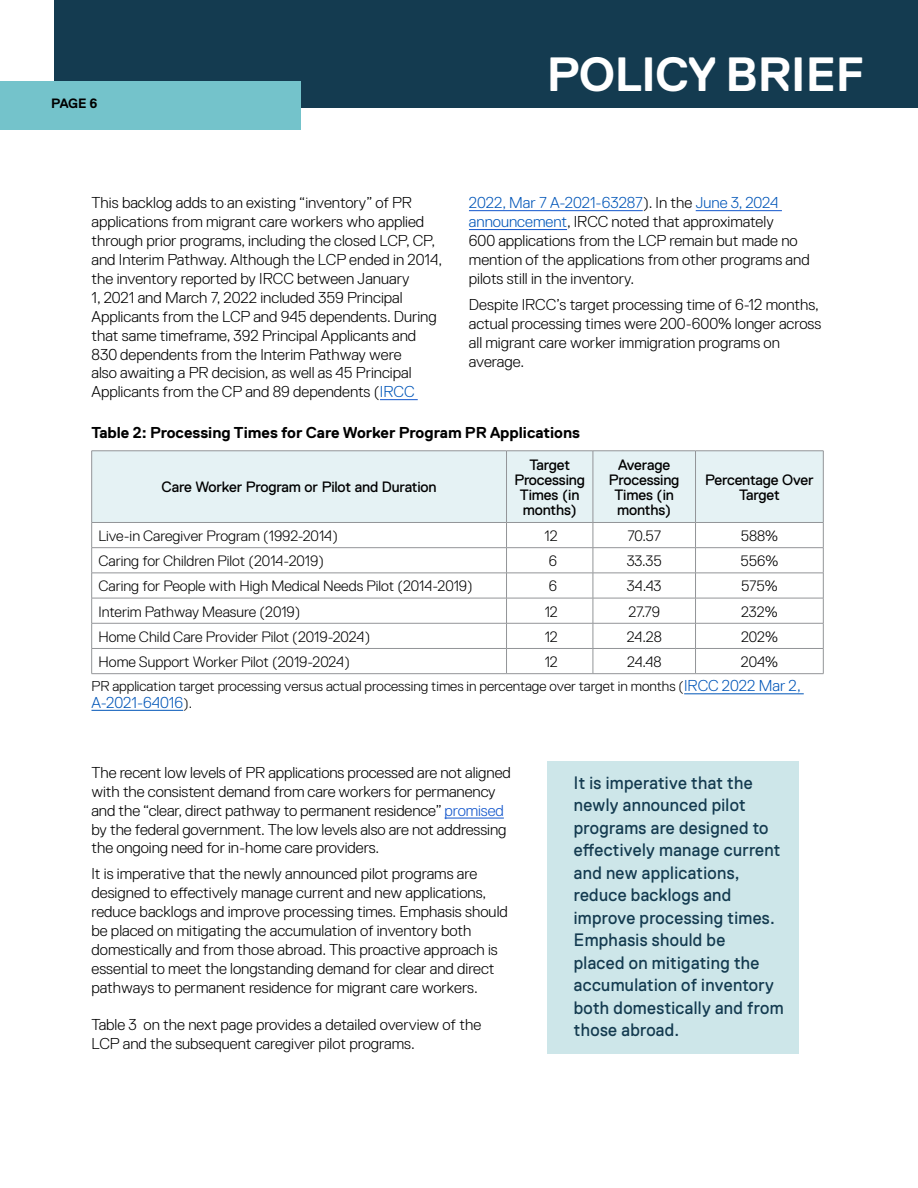
<style>
.page{position:relative;width:918px;height:1188px;background:#fff}
.page>*{position:absolute;margin:0;border:0;box-sizing:border-box;transform-origin:0 0}
.t1{font:700 48px "Replica Std";letter-spacing:-.01em;color:#fff}
.t2{font:18px/22.5px "Replica Std";letter-spacing:.02em;color:#143b50;scale:.95 1}
.t3{font:300 15.75px/18.9px "Replica Std";color:#000}
.t4{font:700 15.75px "Replica Std";color:#000}
.t5{font:300 15.75px "Replica Std";color:#0055b8}
.t6{font:300 15px "Replica Std";color:#000}
.t7{font:15px/15px "Replica Std";letter-spacing:-.01em;color:#000;text-align:center}
.t8{font:300 14.25px "Replica Std";color:#000}
.t9{font:700 13.5px "Replica Std";color:#000}
.s1{color:#0055b8}
.s2{font-size:15.75px;color:#0055b8}
.s3{font-size:14.25px;color:#000}
.s4{color:#15c}
</style>
<div class="page">
<div style="left:54px;top:0;width:864px;height:108px;background:#143b50"></div>
<div style="left:0;top:81px;width:301px;height:49px;background:#74c3cb"></div>
<hr style="left:380px;top:399px;width:38px;height:1px;background:#15c">
<hr style="left:445px;top:818px;width:59px;height:1px;background:#15c">
<hr style="left:469px;top:210px;width:174px;height:1px;background:#15c">
<hr style="left:696px;top:210px;width:86px;height:1px;background:#15c">
<hr style="left:469px;top:229px;width:98px;height:1px;background:#15c">
<hr style="left:684px;top:694px;width:120px;height:1px;background:#0055b8">
<hr style="left:92px;top:710px;width:91px;height:1px;background:#0055b8">
<div style="left:92px;top:452px;width:731px;height:70px;background:#e5f2f4"></div>
<hr style="left:506px;top:451px;width:1px;height:71px;background:#939598">
<hr style="left:593px;top:451px;width:1px;height:71px;background:#939598">
<hr style="left:695px;top:451px;width:1px;height:71px;background:#939598">
<hr style="left:92px;top:547px;width:415px;height:1px;background:#939598">
<hr style="left:507px;top:547px;width:86px;height:1px;background:#939598">
<hr style="left:593px;top:547px;width:103px;height:1px;background:#939598">
<hr style="left:696px;top:547px;width:127px;height:1px;background:#939598">
<hr style="left:92px;top:573px;width:415px;height:1px;background:#939598">
<hr style="left:507px;top:573px;width:86px;height:1px;background:#939598">
<hr style="left:593px;top:573px;width:103px;height:1px;background:#939598">
<hr style="left:696px;top:573px;width:127px;height:1px;background:#939598">
<hr style="left:92px;top:598px;width:415px;height:1px;background:#939598">
<hr style="left:507px;top:598px;width:86px;height:1px;background:#939598">
<hr style="left:593px;top:598px;width:103px;height:1px;background:#939598">
<hr style="left:696px;top:598px;width:127px;height:1px;background:#939598">
<hr style="left:92px;top:623px;width:415px;height:1px;background:#939598">
<hr style="left:507px;top:623px;width:86px;height:1px;background:#939598">
<hr style="left:593px;top:623px;width:103px;height:1px;background:#939598">
<hr style="left:696px;top:623px;width:127px;height:1px;background:#939598">
<hr style="left:92px;top:648px;width:415px;height:1px;background:#939598">
<hr style="left:507px;top:648px;width:86px;height:1px;background:#939598">
<svg style="left:506px;top:523px;width:1px;height:150px"></svg>
<hr style="left:593px;top:648px;width:103px;height:1px;background:#939598">
<svg style="left:593px;top:523px;width:1px;height:150px"></svg>
<hr style="left:696px;top:648px;width:127px;height:1px;background:#939598">
<svg style="left:695px;top:523px;width:1px;height:150px"></svg>
<hr style="left:92px;top:451px;width:415px;height:1px;background:#939598">
<hr style="left:91px;top:451px;width:1px;height:71px;background:#939598">
<hr style="left:507px;top:451px;width:86px;height:1px;background:#939598">
<hr style="left:593px;top:451px;width:103px;height:1px;background:#939598">
<hr style="left:696px;top:451px;width:127px;height:1px;background:#939598">
<hr style="left:823px;top:451px;width:1px;height:71px;background:#939598">
<hr style="left:92px;top:522px;width:415px;height:1px;background:#939598">
<hr style="left:507px;top:522px;width:86px;height:1px;background:#939598">
<hr style="left:593px;top:522px;width:103px;height:1px;background:#939598">
<hr style="left:696px;top:522px;width:127px;height:1px;background:#939598">
<svg style="left:91px;top:523px;width:1px;height:150px"></svg>
<svg style="left:823px;top:523px;width:1px;height:150px"></svg>
<hr style="left:92px;top:673px;width:415px;height:1px;background:#939598">
<hr style="left:507px;top:673px;width:86px;height:1px;background:#939598">
<hr style="left:593px;top:673px;width:103px;height:1px;background:#939598">
<hr style="left:696px;top:673px;width:127px;height:1px;background:#939598">
<div style="left:547px;top:761px;width:252px;height:293px;background:#cde6e9"></div>
<p class="t9" style="left:51px;top:96px;width:48px">PAGE 6</p>
<h1 class="t1" style="left:547px;top:48px;width:319px">POLICY BRIEF</h1>
<p class="t3" style="left:92px;top:193px;width:352px">This backlog adds to an existing “inventory” of PR applications from migrant care workers who applied through prior programs, including the closed LCP, CP, and Interim Pathway. Although the LCP ended in 2014, the inventory reported by IRCC between January<br>1, 2021 and March 7, 2022 included 359 Principal Applicants from the LCP and 945 dependents. During that same timeframe, 392 Principal Applicants and 830 dependents from the Interim Pathway were<br>also awaiting a PR decision, as well as 45 Principal Applicants from the CP and 89 dependents (<span class="s1">IRCC</span></p>
<p class="t3" style="left:469px;top:193px;width:342px"><span class="s1">2022, Mar 7 A-2021-63287</span>). In the <span class="s1">June 3, 2024 announcement</span>, IRCC noted that approximately<br>600 applications from the LCP remain but made no mention of the applications from other programs and pilots still in the inventory.</p>
<p class="t3" style="left:469px;top:295px;width:354px">Despite IRCC’s target processing time of 6-12 months, actual processing times were 200-600% longer across all migrant care worker immigration programs on average.</p>
<p class="t4" style="left:92px;top:423px;width:490px">Table 2: Processing Times for Care Worker Program PR Applications</p>
<p class="t7" style="left:162px;top:480px;width:277px">Care Worker Program or Pilot and Duration</p>
<p class="t7" style="left:514px;top:457px;width:72px">Target<br>Processing<br>Times (in months)</p>
<p class="t7" style="left:609px;top:457px;width:72px">Average<br>Processing<br>Times (in months)</p>
<p class="t7" style="left:705px;top:472px;width:110px">Percentage Over<br>Target</p>
<p class="t6" style="left:98px;top:527px;width:241px">Live-in Caregiver Program (1992-2014)</p>
<p class="t6" style="left:545px;top:527px;width:15px">12</p>
<p class="t6" style="left:627px;top:527px;width:35px">70.57</p>
<p class="t6" style="left:741px;top:527px;width:39px">588%</p>
<p class="t6" style="left:98px;top:553px;width:227px">Caring for Children Pilot (2014-2019)</p>
<p class="t6" style="left:549px;top:553px;width:10px">6</p>
<p class="t6" style="left:627px;top:553px;width:37px">33.35</p>
<p class="t6" style="left:740px;top:553px;width:39px">556%</p>
<p class="t6" style="left:98px;top:578px;width:376px">Caring for People with High Medical Needs Pilot (2014-2019)</p>
<p class="t6" style="left:549px;top:578px;width:10px">6</p>
<p class="t6" style="left:627px;top:578px;width:36px">34.43</p>
<p class="t6" style="left:741px;top:578px;width:38px">575%</p>
<p class="t6" style="left:98px;top:603px;width:203px">Interim Pathway Measure (2019)</p>
<p class="t6" style="left:545px;top:603px;width:15px">12</p>
<p class="t6" style="left:628px;top:603px;width:33px">27.79</p>
<p class="t6" style="left:741px;top:603px;width:38px">232%</p>
<p class="t6" style="left:99px;top:628px;width:273px">Home Child Care Provider Pilot (2019-2024)</p>
<p class="t6" style="left:545px;top:628px;width:15px">12</p>
<p class="t6" style="left:627px;top:628px;width:37px">24.28</p>
<p class="t6" style="left:741px;top:628px;width:38px">202%</p>
<p class="t6" style="left:99px;top:653px;width:253px">Home Support Worker Pilot (2019-2024)</p>
<p class="t6" style="left:545px;top:653px;width:15px">12</p>
<p class="t6" style="left:627px;top:653px;width:36px">24.48</p>
<p class="t6" style="left:741px;top:653px;width:39px">204%</p>
<p class="t8" style="left:92px;top:679px;width:711px">PR application target processing versus actual processing times in percentage over target in months (<span class="s2">IRCC 2022 Mar 2,</span></p>
<p class="t5" style="left:92px;top:694px;width:102px">A-2021-64016<span class="s3">).</span></p>
<p class="t3" style="left:92px;top:763px;width:421px">The recent low levels of PR applications processed are not aligned with the consistent demand from care workers for permanency and the “clear, direct pathway to permanent residence” <span class="s4">promised </span>by the federal government. The low levels also are not addressing the ongoing need for in-home care providers.</p>
<p class="t3" style="left:92px;top:865px;width:418px">It is imperative that the newly announced pilot programs are designed to effectively manage current and new applications, reduce backlogs and improve processing times. Emphasis should be placed on mitigating the accumulation of inventory both domestically and from those abroad. This proactive approach is essential to meet the longstanding demand for clear and direct pathways to permanent residence for migrant care workers.</p>
<p class="t3" style="left:92px;top:1015px;width:391px">Table 3 on the next page provides a detailed overview of the<br>LCP and the subsequent caregiver pilot programs.</p>
<p class="t2" style="left:574px;top:771px;width:222px">It is imperative that the newly announced pilot programs are designed to effectively manage current and new applications, reduce backlogs and improve processing times.<br>Emphasis should be<br>placed on mitigating the accumulation of inventory both domestically and from those abroad.</p>
</div>
